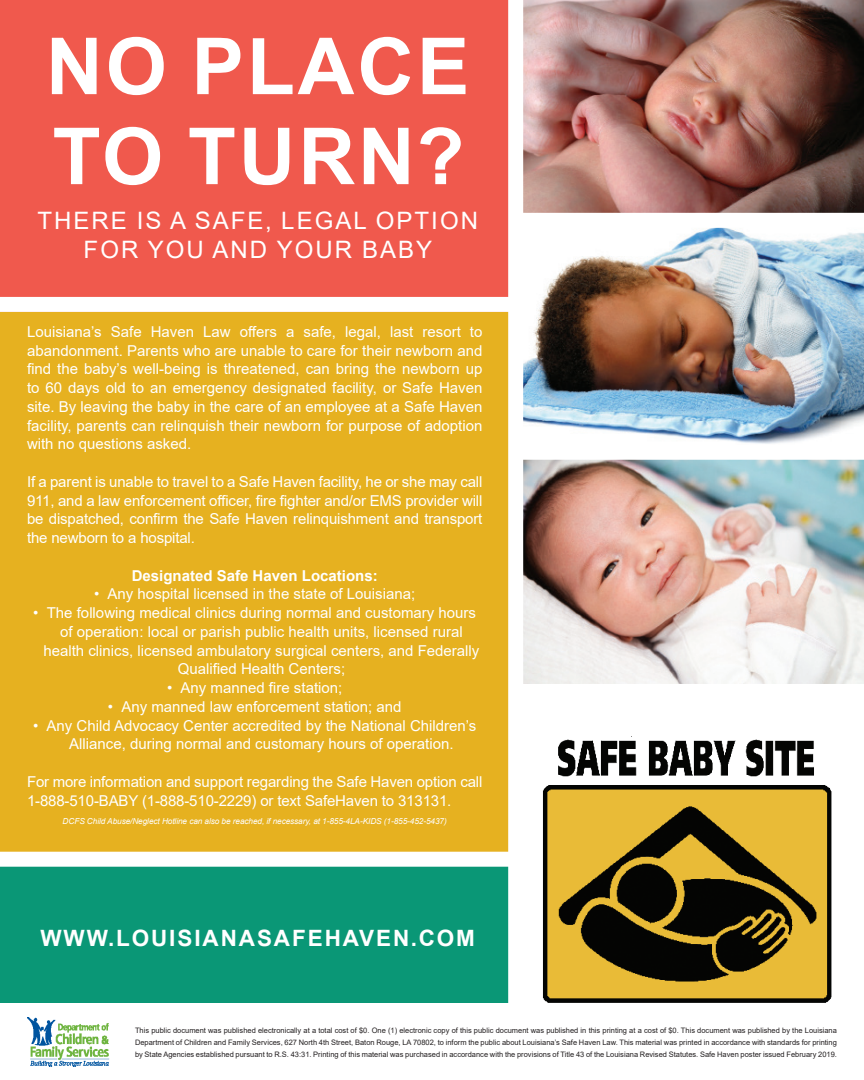
<style>
.page{position:relative;width:864px;height:1080px;background:#fff}
.page>*{position:absolute;margin:0;border:0;box-sizing:border-box;transform-origin:0 0}
.t1{font:700 78.75px/90px "Arial";letter-spacing:.035em;color:#fff}
.t2{font:24px "Arial";letter-spacing:.085em;color:#fff}
.t3{font:700 22.5px "Arial";letter-spacing:.085em;color:#fff}
.t4{font:15px/18.8px "Arial";color:#fff;text-align:justify}
.t5{font:700 15px "Arial";color:#fff}
.t6{font:italic 8.25px "Arial";letter-spacing:-.01em;color:#fff}
.t7{font:7.5px/12px "Arial";color:#231f20;text-align:justify}
</style>
<div class="page">
<img style="left:523px;top:228px;width:341px;height:216px">
<div style="left:0;top:867px;width:513px;height:136px;background:#0a9776"></div>
<img style="left:523px;top:0;width:341px;height:213px">
<img style="left:523px;top:460px;width:341px;height:224px">
<div style="left:0;top:312px;width:515px;height:540px;background:#e6b120"></div>
<img style="left:543px;top:739px;width:289px;height:264px">
<div style="left:0;top:0;width:516px;height:312px;background:#f0594d"></div>
<div style="left:508px;top:0;width:15px;height:1008px;background:#fff"></div>
<div style="left:0;top:297px;width:516px;height:15px;background:#fff"></div>
<img style="left:27px;top:1018px;width:83px;height:48px">
<p class="t1" style="left:46px;top:22px;width:425px">NO PLACE<br>TO TURN?</p>
<p class="t2" style="left:37px;top:204px;width:442px">THERE IS A SAFE, LEGAL OPTION</p>
<p class="t2" style="left:84px;top:233px;width:350px">FOR YOU AND YOUR BABY</p>
<p class="t4" style="left:27px;top:322px;width:457px">Louisiana’s Safe Haven Law offers a safe, legal, last resort to abandonment. Parents who are unable to care for their newborn and find the baby’s well-being is threatened, can bring the newborn up to 60 days old to an emergency designated facility, or Safe Haven site. By leaving the baby in the care of an employee at a Safe Haven facility, parents can relinquish their newborn for purpose of adoption with no questions asked.</p>
<p class="t4" style="left:27px;top:472px;width:457px">If a parent is unable to travel to a Safe Haven facility, he or she may call 911, and a law enforcement officer, fire fighter and/or EMS provider will be dispatched, confirm the Safe Haven relinquishment and transport the newborn to a hospital.</p>
<p class="t5" style="left:132px;top:565px;width:247px">Designated Safe Haven Locations:</p>
<p class="t4" style="left:94px;top:585px;width:323px">• Any hospital licensed in the state of Louisiana;</p>
<p class="t4" style="left:33px;top:603px;width:444px">• The following medical clinics during normal and customary hours</p>
<p class="t4" style="left:60px;top:622px;width:404px">of operation: local or parish public health units, licensed rural</p>
<p class="t4" style="left:43px;top:641px;width:437px">health clinics, licensed ambulatory surgical centers, and Federally</p>
<p class="t4" style="left:178px;top:660px;width:169px">Qualified Health Centers;</p>
<p class="t4" style="left:167px;top:678px;width:177px">• Any manned fire station;</p>
<p class="t4" style="left:108px;top:697px;width:295px">• Any manned law enforcement station; and</p>
<p class="t4" style="left:69px;top:716px;width:409px;text-indent:-36px">• Any Child Advocacy Center accredited by the National Children’s<br>Alliance, during normal and customary hours of operation.</p>
<p class="t4" style="left:27px;top:772px;width:457px">For more information and support regarding the Safe Haven option call<br>1-888-510-BABY (1-888-510-2229) or text SafeHaven to 313131.</p>
<p class="t6" style="left:63px;top:816px;width:386px">DCFS Child Abuse/Neglect Hotline can also be reached, if necessary, at 1-855-4LA-KIDS (1-855-452-5437)</p>
<p class="t3" style="left:40px;top:922px;width:436px">WWW.LOUISIANASAFEHAVEN.COM</p>
<p class="t7" style="left:135px;top:1024px;width:703px">This public document was published electronically at a total cost of $0. One (1) electronic copy of this public document was published in this printing at a cost of $0. This document was published by the Louisiana Department of Children and Family Services, 627 North 4th Street, Baton Rouge, LA 70802, to inform the public about Louisiana’s Safe Haven Law. This material was printed in accordance with standards for printing by State Agencies established pursuant to R.S. 43:31. Printing of this material was purchased in accordance with the provisions of Title 43 of the Louisiana Revised Statutes. Safe Haven poster issued February 2019.</p>
</div>
